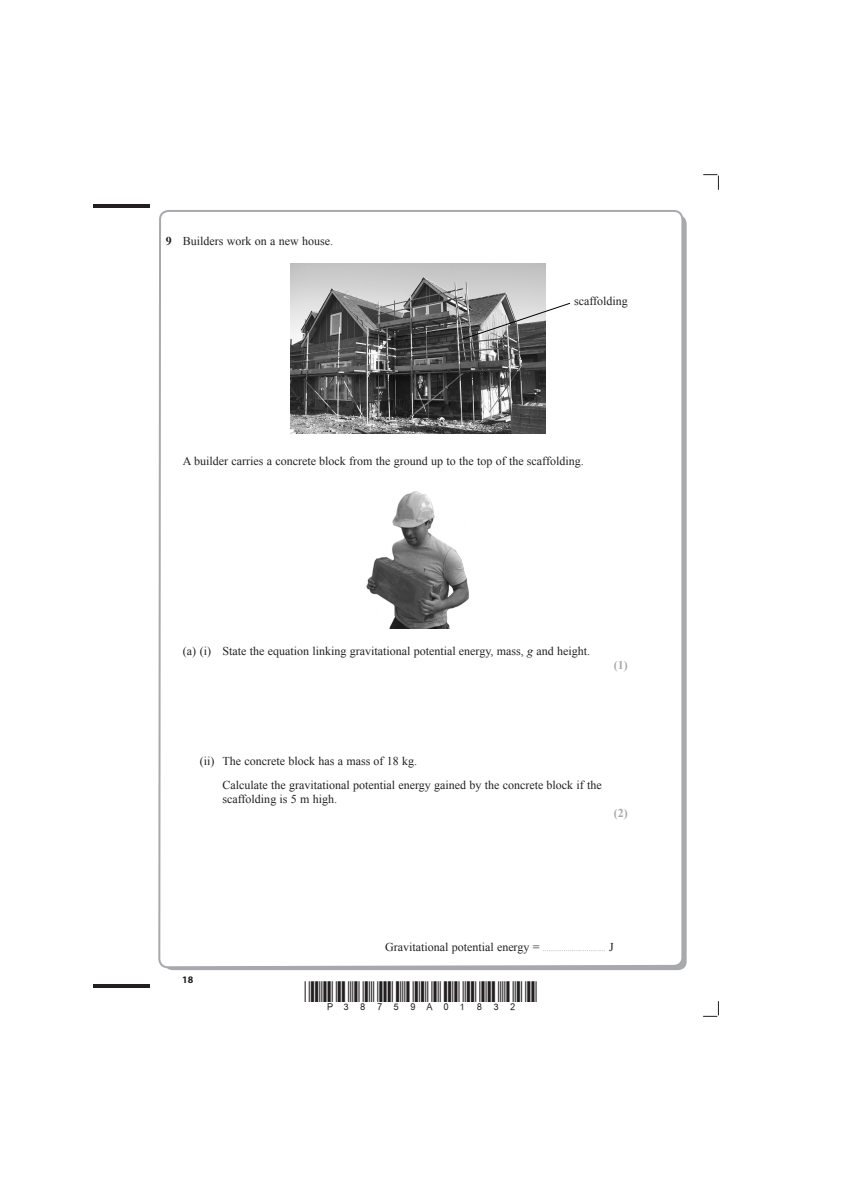
<style>
.page{position:relative;width:842px;height:1191px;background:#fff}
.page>*{position:absolute;margin:0;border:0;box-sizing:border-box;transform-origin:0 0}
.t1{font:12px/24px "Times New Roman";color:#231f20}
.t2{font:700 12px "Times New Roman";color:#a8a9ad}
.t3{font:700 10px "Myriad Pro";color:#231f20}
.s1{font-weight:700}
.s2{font-style:italic}
.s3{font-size:6px}
</style>
<div class="page">
<svg style="left:158px;top:210px;width:526px;height:761px"></svg>
<hr style="left:94px;top:204px;width:56px;height:3px;background:#231f20">
<svg style="left:94px;top:984px;width:56px;height:3px"></svg>
<svg style="left:703px;top:1001px;width:16px;height:16px"></svg>
<svg style="left:703px;top:174px;width:16px;height:16px"></svg>
<img style="left:291px;top:263px;width:255px;height:170px">
<svg style="left:461px;top:303px;width:110px;height:37px"></svg>
<img style="left:361px;top:486px;width:114px;height:142px">
<p class="t1" style="left:166px;top:229px;width:169px"><span class="s1">9</span> Builders work on a new house.</p>
<p class="t1" style="left:574px;top:289px;width:55px">scaffolding</p>
<p class="t1" style="left:183px;top:449px;width:402px">A builder carries a concrete block from the ground up to the top of the scaffolding.</p>
<p class="t1" style="left:183px;top:639px;width:409px">(a) (i) State the equation linking gravitational potential energy, mass, <span class="s2">g</span> and height.</p>
<p class="t2" style="left:614px;top:657px;width:16px">(1)</p>
<p class="t1" style="left:223px;top:749px;width:381px;text-indent:-23px">(ii) The concrete block has a mass of 18 kg.<br>Calculate the gravitational potential energy gained by the concrete block if the</p>
<p class="t1" style="left:223px;top:787px;width:116px">scaffolding is 5 m high.</p>
<p class="t2" style="left:614px;top:805px;width:16px">(2)</p>
<p class="t3" style="left:182px;top:972px;width:13px">18</p>
<p class="t1" style="left:385px;top:935px;width:230px">Gravitational potential energy = <span class="s3">..............................</span> J</p>
</div>
